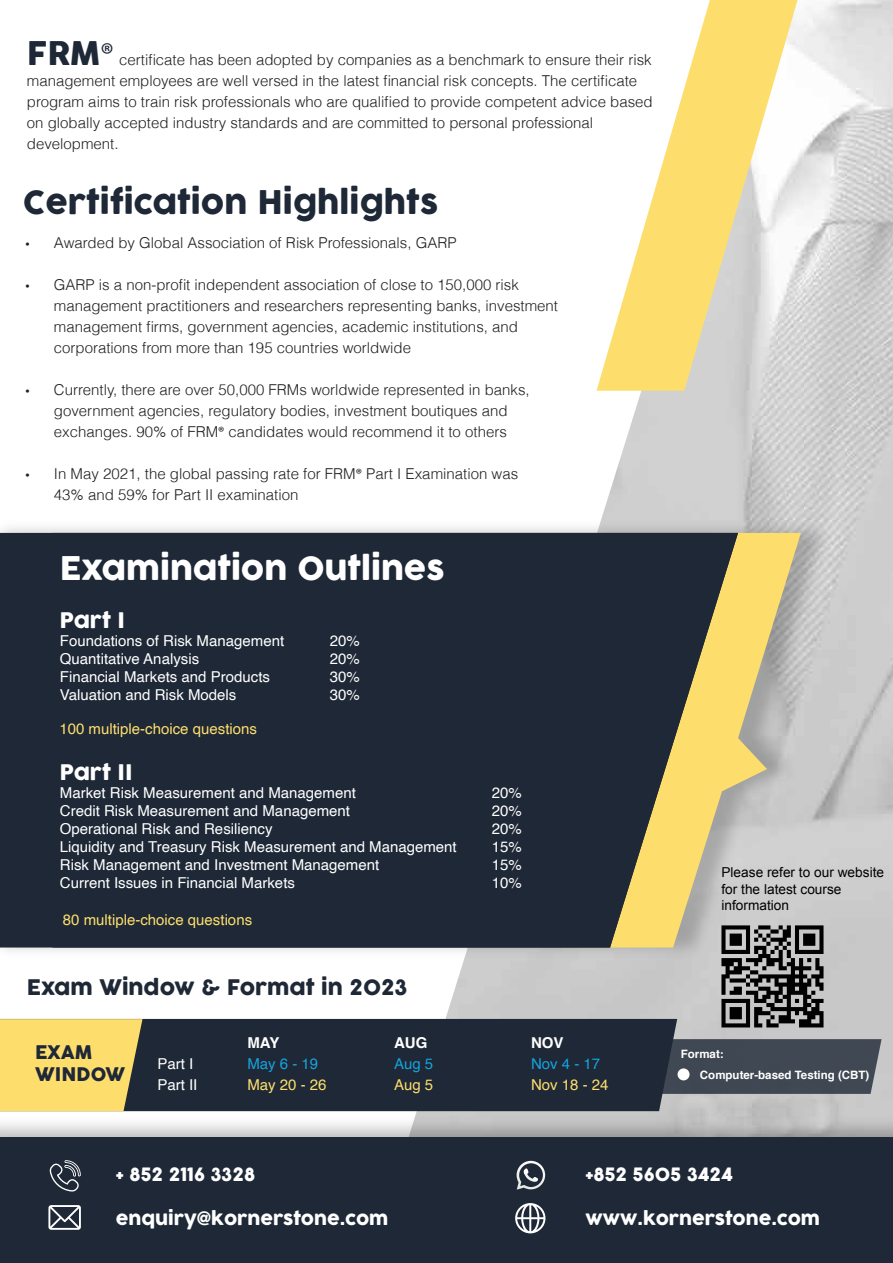
<style>
.page{position:relative;width:893px;height:1263px;background:#fff}
.page>*{position:absolute;margin:0;border:0;box-sizing:border-box;transform-origin:0 0}
.t1{font:31.95px "COCOGOOSE";color:#1e2836}
.t2{font:31.95px "COCOGOOSE";color:#fff}
.t3{font:21px "COCOGOOSE";color:#1e2836}
.t4{font:21px "COCOGOOSE";color:#fff}
.t5{font:18.3px/22px "COCOGOOSE";color:#1e2836}
.t6{font:18px "COCOGOOSE";color:#fff}
.t7{font:300 15px/21px "Helvetica";color:#231f20}
.t8{font:15px/21px "Helvetica";color:#fff}
.t9{font:15px "Helvetica";color:#fdde6d}
.t10{font:15px "Helvetica";color:#16a2dc}
.t11{font:700 15px "Helvetica";color:#fff}
.t12{font:15px "Myriad Pro";color:#231f20}
.t13{font:13.65px/16.4px "Arial";color:#010101}
.t14{font:700 11.55px "Helvetica";color:#fff}
.s1{font-family:"COCOGOOSE";font-weight:400;font-size:31.95px;color:#1e2836}
.s2{font-family:"Myriad Pro";font-weight:400;font-size:31.95px;color:#1e2836}
.s3{font-family:"Myriad Pro";font-weight:400}
.s4{font-family:"Futura LT";font-weight:800}
</style>
<div class="page">
<img style="left:798px;top:0;width:95px;height:1109px">
<svg style="left:608px;top:0;width:190px;height:350px"></svg>
<img style="left:0;top:350px;width:839px;height:759px">
<svg style="left:738px;top:533px;width:63px;height:392px;background:#d0c7a6"></svg>
<div style="left:0;top:533px;width:52px;height:414px;background:#1e2836"></div>
<svg style="left:52px;top:533px;width:686px;height:414px;background:#2f363b"></svg>
<div style="left:0;top:1137px;width:893px;height:126px;background:#1e2836"></div>
<svg style="left:515px;top:1203px;width:30px;height:30px"></svg>
<svg style="left:48px;top:1205px;width:33px;height:25px"></svg>
<svg style="left:49px;top:1160px;width:32px;height:31px"></svg>
<svg style="left:517px;top:1161px;width:28px;height:29px"></svg>
<div style="left:142px;top:1019px;width:535px;height:92px;background:#1e2836"></div>
<svg style="left:0;top:1019px;width:142px;height:92px;background:#eed269"></svg>
<svg style="left:656px;top:1039px;width:225px;height:55px;background:#414953"></svg>
<div style="left:677px;top:1068px;width:12px;height:12px;background:#fff;border-radius:50%"></div>
<svg style="left:721px;top:925px;width:102px;height:102px;background:#5c5c5c"></svg>
<p class="t7" style="left:27px;top:49px;width:627px"><span class="s1">FRM</span><span class="s2">®</span> certificate has been adopted by companies as a benchmark to ensure their risk management employees are well versed in the latest financial risk concepts. The certificate program aims to train risk professionals who are qualified to provide competent advice based on globally accepted industry standards and are committed to personal professional development.</p>
<h1 class="t1" style="left:23px;top:178px;width:417px">Certification Highlights</h1>
<p class="t12" style="left:25px;top:234px;width:6px">•</p>
<p class="t12" style="left:25px;top:276px;width:6px">•</p>
<p class="t12" style="left:25px;top:381px;width:6px">•</p>
<p class="t12" style="left:25px;top:465px;width:6px">•</p>
<p class="t7" style="left:54px;top:232px;width:404px">Awarded by Global Association of Risk Professionals, GARP</p>
<p class="t7" style="left:54px;top:274px;width:506px">GARP is a non-profit independent association of close to 150,000 risk management practitioners and researchers representing banks, investment management firms, government agencies, academic institutions, and corporations from more than 195 countries worldwide</p>
<p class="t7" style="left:54px;top:379px;width:477px">Currently, there are over 50,000 FRMs worldwide represented in banks, government agencies, regulatory bodies, investment boutiques and exchanges. 90% of FRM<span class="s3">®</span> candidates would recommend it to others</p>
<p class="t7" style="left:54px;top:463px;width:466px">In May 2021, the global passing rate for FRM<span class="s3">®</span> Part I Examination was<br>43% and 59% for Part II examination</p>
<h1 class="t2" style="left:60px;top:544px;width:386px">Examination Outlines</h1>
<h2 class="t4" style="left:60px;top:604px;width:67px">Part I</h2>
<p class="t8" style="left:60px;top:630px;width:226px">Foundations of Risk Management</p>
<p class="t8" style="left:330px;top:630px;width:32px">20%</p>
<p class="t8" style="left:60px;top:648px;width:141px">Quantitative Analysis</p>
<p class="t8" style="left:330px;top:648px;width:32px">20%</p>
<p class="t8" style="left:60px;top:666px;width:212px">Financial Markets and Products</p>
<p class="t8" style="left:330px;top:666px;width:32px">30%</p>
<p class="t8" style="left:60px;top:684px;width:178px">Valuation and Risk Models</p>
<p class="t8" style="left:330px;top:684px;width:32px">30%</p>
<p class="t9" style="left:59px;top:717px;width:199px">100 multiple-choice questions</p>
<h2 class="t4" style="left:60px;top:757px;width:74px">Part II</h2>
<p class="t8" style="left:60px;top:783px;width:297px">Market Risk Measurement and Management</p>
<p class="t8" style="left:492px;top:783px;width:32px">20%</p>
<p class="t8" style="left:60px;top:801px;width:292px">Credit Risk Measurement and Management</p>
<p class="t8" style="left:492px;top:801px;width:32px">20%</p>
<p class="t8" style="left:60px;top:819px;width:214px">Operational Risk and Resiliency</p>
<p class="t8" style="left:492px;top:819px;width:32px">20%</p>
<p class="t8" style="left:60px;top:837px;width:398px">Liquidity and Treasury Risk Measurement and Management</p>
<p class="t8" style="left:492px;top:837px;width:32px">15%</p>
<p class="t8" style="left:60px;top:855px;width:321px">Risk Management and Investment Management</p>
<p class="t8" style="left:492px;top:855px;width:32px">15%</p>
<p class="t8" style="left:60px;top:873px;width:237px">Current Issues in Financial Markets</p>
<p class="t8" style="left:492px;top:873px;width:32px">10%</p>
<p class="t9" style="left:63px;top:908px;width:191px">80 multiple-choice questions</p>
<h2 class="t3" style="left:27px;top:971px;width:382px">Exam Window &amp; Format in 2023</h2>
<p class="t5" style="left:35px;top:1042px;width:92px">EXAM<br>WINDOW</p>
<p class="t8" style="left:157px;top:1053px;width:42px">Part I<br>Part II</p>
<p class="t11" style="left:247px;top:1030px;width:33px">MAY</p>
<p class="t10" style="left:247px;top:1052px;width:72px">May 6 - 19</p>
<p class="t9" style="left:247px;top:1073px;width:81px">May 20 - 26</p>
<p class="t11" style="left:394px;top:1030px;width:35px">AUG</p>
<p class="t10" style="left:394px;top:1052px;width:41px">Aug 5</p>
<p class="t9" style="left:394px;top:1073px;width:41px">Aug 5</p>
<p class="t11" style="left:531px;top:1030px;width:34px">NOV</p>
<p class="t10" style="left:531px;top:1052px;width:71px">Nov 4 - 17</p>
<p class="t9" style="left:531px;top:1073px;width:79px">Nov 18 - 24</p>
<p class="t13" style="left:721px;top:864px;width:164px">Please refer to our website for the latest course information</p>
<p class="t14" style="left:681px;top:1044px;width:44px">Format:</p>
<p class="t14" style="left:700px;top:1065px;width:171px">Computer-based Testing (CBT)</p>
<p class="t6" style="left:116px;top:1161px;width:141px">+ 852 2116 3328</p>
<p class="t6" style="left:585px;top:1161px;width:149px">+852 5605 3424</p>
<p class="t6" style="left:116px;top:1205px;width:274px">enquiry<span class="s4">@</span>kornerstone.com</p>
<p class="t6" style="left:585px;top:1205px;width:236px">www.kornerstone.com</p>
</div>
